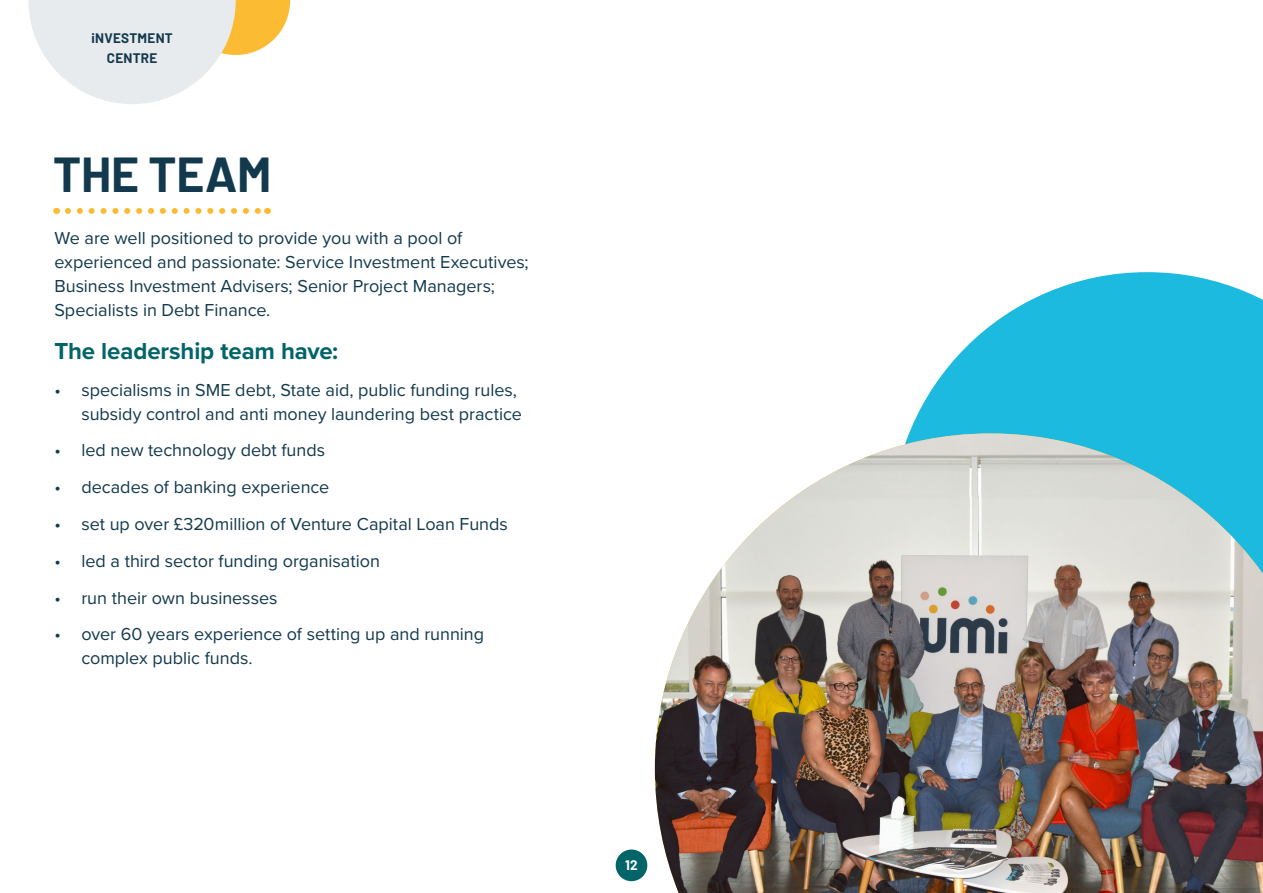
<style>
.page{position:relative;width:1263px;height:893px;background:#fff}
.page>*{position:absolute;margin:0;border:0;box-sizing:border-box;transform-origin:0 0}
.body_-_aligned{font:700 48px "Barlow";letter-spacing:-.005em;color:#12394d}
.body_-_aligned-2{font:700 24px "Proxima Nova";letter-spacing:-.005em;color:#006469}
.body_-_aligned-3{font:18px/24px "Proxima Nova";color:#12394d}
.Paragraph_Style_4{font:700 13.5px "Barlow";letter-spacing:.02em;color:#12394d}
.t1{font:700 13.5px "Barlow";color:#fff}
</style>
<div class="page">
<div style="left:616px;top:849px;width:31px;height:32px;background:#006469;border-radius:50%"></div>
<svg style="left:28px;top:0;width:262px;height:104px"></svg>
<svg style="left:909px;top:272px;width:354px;height:161px;fill:#1dbadf"></svg>
<svg style="left:68px;top:208px;width:193px;height:6px"></svg>
<img style="left:655px;top:433px;width:608px;height:460px">
<p class="Paragraph_Style_4" style="left:92px;top:29px;width:83px">iNVESTMENT</p>
<p class="Paragraph_Style_4" style="left:107px;top:48px;width:52px">CENTRE</p>
<p class="body_-_aligned" style="left:53px;top:139px;width:220px">THE TEAM</p>
<p class="body_-_aligned-3" style="left:54px;top:225px;width:476px">We are well positioned to provide you with a pool of experienced and passionate: Service Investment Executives; Business Investment Advisers; Senior Project Managers; Specialists in Debt Finance.</p>
<p class="body_-_aligned-2" style="left:54px;top:333px;width:285px">The leadership team have:</p>
<p class="body_-_aligned-3" style="left:54px;top:377px;width:469px;text-align:right">• specialisms in SME debt, State aid, public funding rules, subsidy control and anti money laundering best practice</p>
<p class="body_-_aligned-3" style="left:54px;top:438px;width:272px">• led new technology debt funds</p>
<p class="body_-_aligned-3" style="left:54px;top:474px;width:277px">• decades of banking experience</p>
<p class="body_-_aligned-3" style="left:54px;top:511px;width:455px">• set up over £320million of Venture Capital Loan Funds</p>
<p class="body_-_aligned-3" style="left:54px;top:548px;width:327px">• led a third sector funding organisation</p>
<p class="body_-_aligned-3" style="left:54px;top:585px;width:225px">• run their own businesses</p>
<p class="body_-_aligned-3" style="left:81px;top:621px;width:404px;text-indent:-27px">• over 60 years experience of setting up and running complex public funds.</p>
<p class="t1" style="left:625px;top:855px;width:14px">12</p>
</div>
